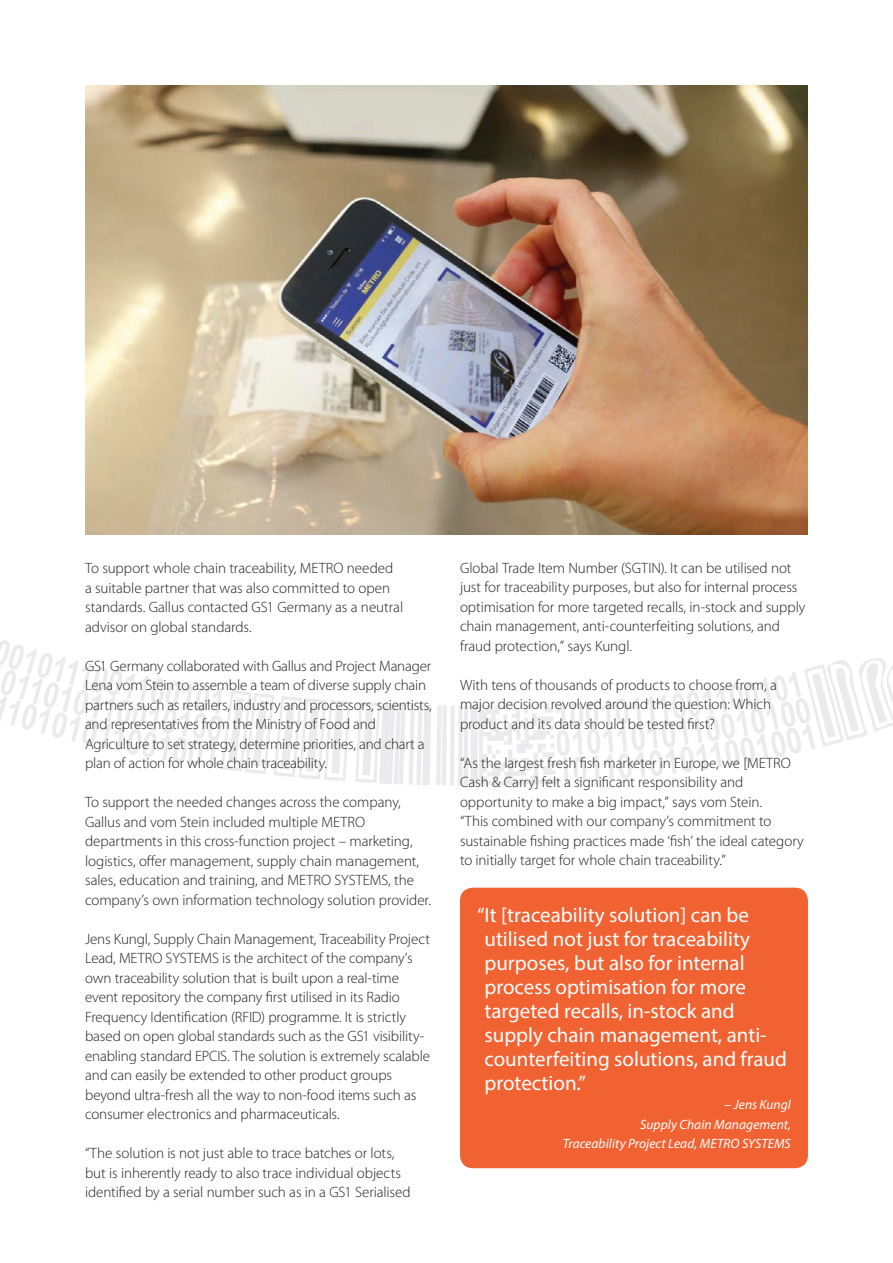
<style>
.page{position:relative;width:893px;height:1263px;background:#fff}
.page>*{position:absolute;margin:0;border:0;box-sizing:border-box;transform-origin:0 0}
.t1{font:21px/24px "Myriad Pro";color:#fff}
._1_text{font:300 15px/19.5px "Myriad Pro";letter-spacing:-.005em;color:#231f20}
.t2{font:italic 13.5px/19.5px "Myriad Pro";letter-spacing:.005em;color:#fff;text-align:right}
</style>
<div class="page">
<svg style="left:0;top:640px;width:455px;height:145px"></svg>
<div style="left:458px;top:705px;width:5px;height:80px;background:#e6e7e9"></div>
<hr style="left:464px;top:705px;width:4px;height:80px;background:#e6e7e9">
<div style="left:471px;top:705px;width:7px;height:80px;background:#e6e7e9"></div>
<svg style="left:479px;top:658px;width:414px;height:127px"></svg>
<div style="left:460px;top:888px;width:348px;height:280px;background:#f16232;border-radius:13px"></div>
<img style="left:85px;top:85px;width:723px;height:449px">
<p class="_1_text" style="left:85px;top:558px;width:320px">To support whole chain traceability, METRO needed a suitable partner that was also committed to open standards. Gallus contacted GS1 Germany as a neutral advisor on global standards.</p>
<p class="_1_text" style="left:85px;top:656px;width:348px">GS1 Germany collaborated with Gallus and Project Manager Lena vom Stein to assemble a team of diverse supply chain partners such as retailers, industry and processors, scientists, and representatives from the Ministry of Food and Agriculture to set strategy, determine priorities, and chart a plan of action for whole chain traceability.</p>
<p class="_1_text" style="left:85px;top:792px;width:347px">To support the needed changes across the company, Gallus and vom Stein included multiple METRO departments in this cross-function project – marketing, logistics, offer management, supply chain management, sales, education and training, and METRO SYSTEMS, the company’s own information technology solution provider.</p>
<p class="_1_text" style="left:85px;top:929px;width:347px">Jens Kungl, Supply Chain Management, Traceability Project Lead, METRO SYSTEMS is the architect of the company’s own traceability solution that is built upon a real-time event repository the company first utilised in its Radio Frequency Identification (RFID) programme. It is strictly based on open global standards such as the GS1 visibility&shy;enabling standard EPCIS. The solution is extremely scalable and can easily be extended to other product groups beyond ultra-fresh all the way to non-food items such as consumer electronics and pharmaceuticals.</p>
<p class="_1_text" style="left:85px;top:1143px;width:327px">“The solution is not just able to trace batches or lots, but is inherently ready to also trace individual objects identified by a serial number such as in a GS1 Serialised</p>
<p class="_1_text" style="left:460px;top:558px;width:347px">Global Trade Item Number (SGTIN). It can be utilised not just for traceability purposes, but also for internal process optimisation for more targeted recalls, in-stock and supply chain management, anti-counterfeiting solutions, and fraud protection,” says Kungl.</p>
<p class="_1_text" style="left:460px;top:675px;width:318px">With tens of thousands of products to choose from, a major decision revolved around the question: Which product and its data should be tested first?</p>
<p class="_1_text" style="left:460px;top:753px;width:345px">“As the largest fresh fish marketer in Europe, we [METRO Cash &amp; Carry] felt a significant responsibility and opportunity to make a big impact,” says vom Stein.<br>“This combined with our company’s commitment to sustainable fishing practices made ‘fish’ the ideal category to initially target for whole chain traceability.”</p>
<p class="t1" style="left:484px;top:902px;width:304px;text-indent:-7px">“It [traceability solution] can be utilised not just for traceability purposes, but also for internal process optimisation for more targeted recalls, in-stock and supply chain management, anti&shy;counterfeiting solutions, and fraud protection.”</p>
<p class="t2" style="left:563px;top:1095px;width:230px">– Jens Kungl<br>Supply Chain Management,<br>Traceability Project Lead, METRO SYSTEMS</p>
</div>
